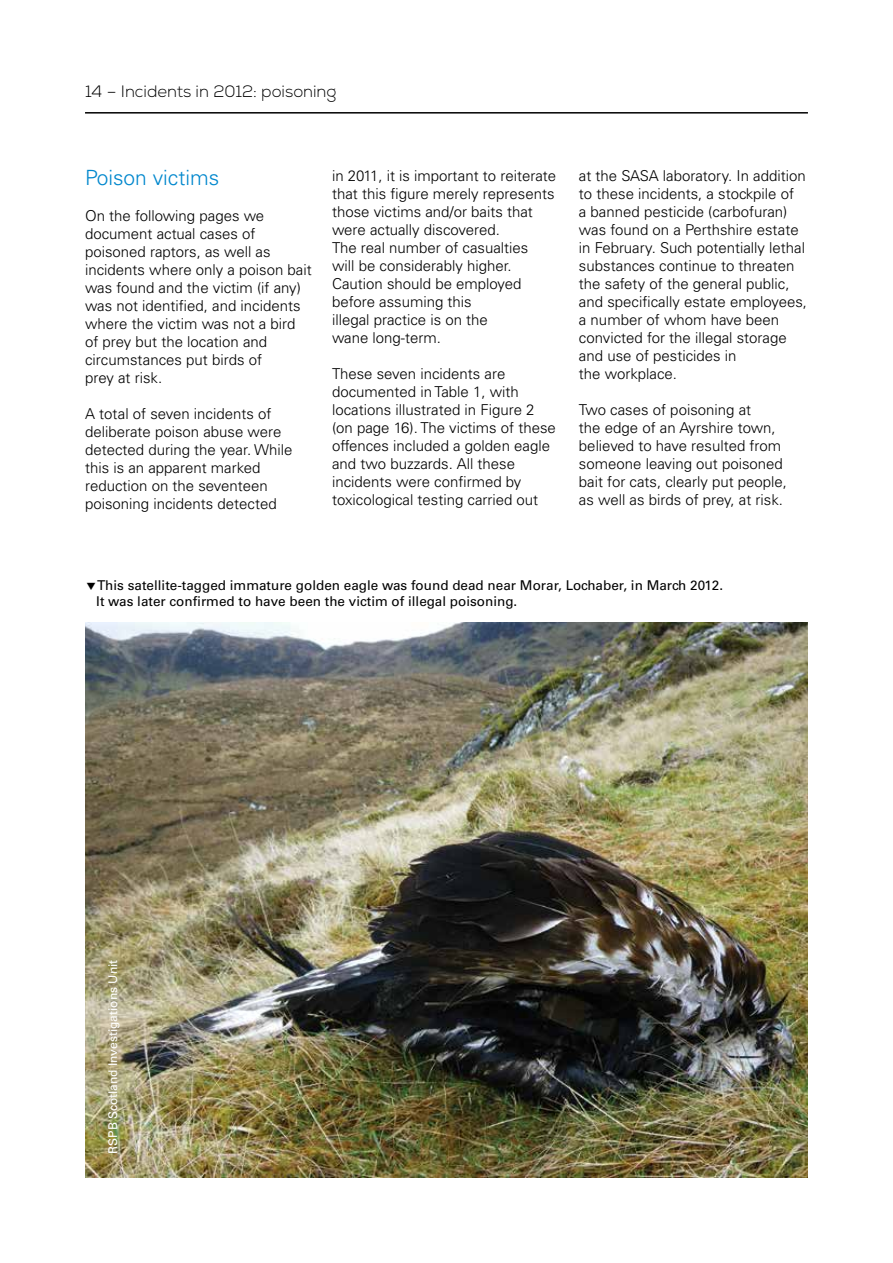
<style>
.page{position:relative;width:893px;height:1263px;background:#fff}
.page>*{position:absolute;margin:0;border:0;box-sizing:border-box;transform-origin:0 0}
.t1{font:300 21px "Univers LT Std";color:#0087cd}
.t2{font:300 16.5px "Nexa";color:#000}
.t3{font:300 15px/18px "Univers LT Std";color:#000}
.t4{font:13.5px/16.2px "Univers LT Std";color:#000}
.t5{font:12px "Univers LT Std";color:#fff}
</style>
<div class="page">
<img style="left:85px;top:623px;width:723px;height:555px">
<hr style="left:85px;top:112px;width:723px;height:2px;background:#000">
<p class="t2" style="left:85px;top:82px;width:253px">14 – Incidents in 2012: poisoning</p>
<h1 class="t1" style="left:85px;top:165px;width:136px">Poison victims</h1>
<p class="t3" style="left:85px;top:207px;width:228px">On the following pages we document actual cases of poisoned raptors, as well as incidents where only a poison bait was found and the victim (if any) was not identified, and incidents where the victim was not a bird of prey but the location and circumstances put birds of<br>prey at risk.</p>
<p class="t3" style="left:85px;top:405px;width:209px">A total of seven incidents of deliberate poison abuse were detected during the year. While this is an apparent marked reduction on the seventeen poisoning incidents detected</p>
<p class="t3" style="left:332px;top:167px;width:226px">in 2011, it is important to reiterate that this figure merely represents those victims and/or baits that were actually discovered.<br>The real number of casualties<br>will be considerably higher.<br>Caution should be employed before assuming this<br>illegal practice is on the<br>wane long-term.</p>
<p class="t3" style="left:332px;top:365px;width:225px">These seven incidents are documented in Table 1, with locations illustrated in Figure 2 (on page 16). The victims of these offences included a golden eagle and two buzzards. All these incidents were confirmed by toxicological testing carried out</p>
<p class="t3" style="left:579px;top:167px;width:230px">at the SASA laboratory. In addition to these incidents, a stockpile of<br>a banned pesticide (carbofuran) was found on a Perthshire estate in February. Such potentially lethal substances continue to threaten the safety of the general public, and specifically estate employees, a number of whom have been convicted for the illegal storage and use of pesticides in<br>the workplace.</p>
<p class="t3" style="left:579px;top:401px;width:210px">Two cases of poisoning at<br>the edge of an Ayrshire town, believed to have resulted from someone leaving out poisoned bait for cats, clearly put people, as well as birds of prey, at risk.</p>
<p class="t4" style="left:96px;top:577px;width:628px">This satellite-tagged immature golden eagle was found dead near Morar, Lochaber, in March 2012.<br>It was later confirmed to have been the victim of illegal poisoning.</p>
<p class="t5" style="left:106px;top:1154px;width:195px;rotate:-90deg">RSPB Scotland Investigations Unit</p>
</div>
